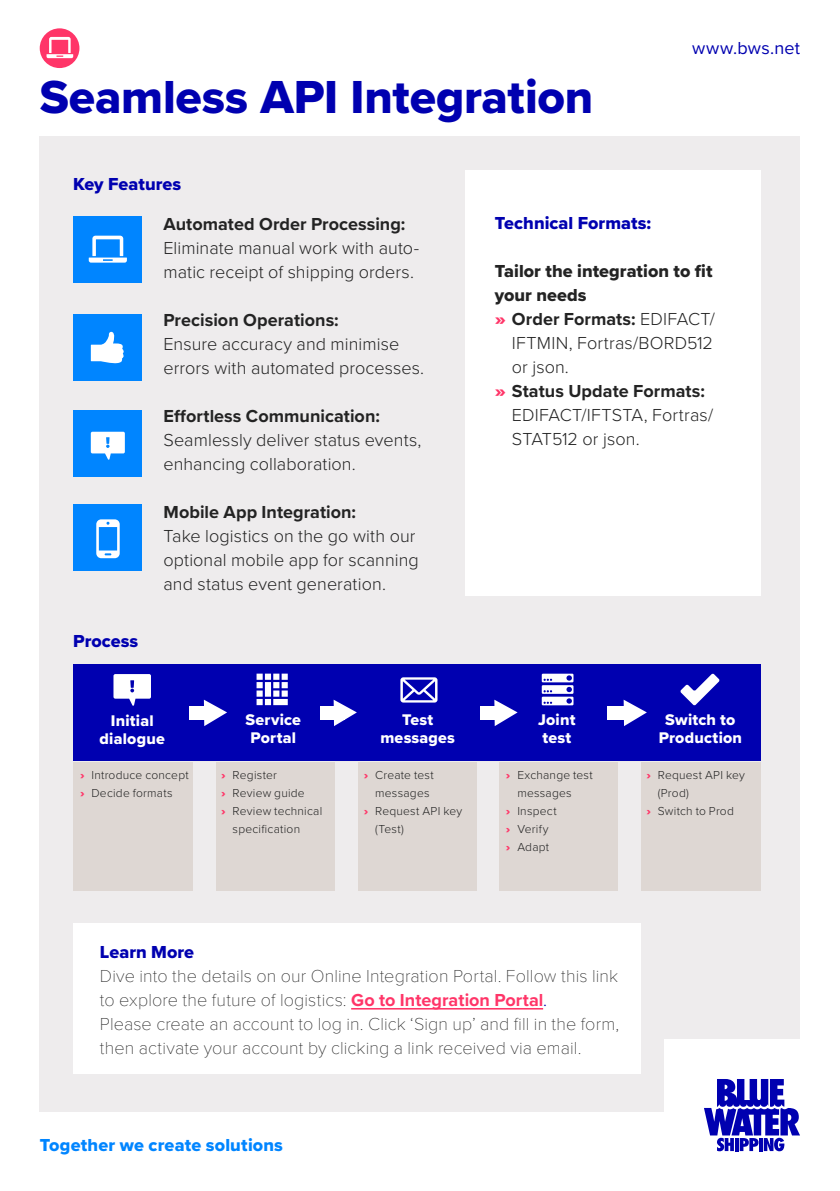
<style>
.page{position:relative;width:840px;height:1191px;background:#fff}
.page>*{position:absolute;margin:0;border:0;box-sizing:border-box;transform-origin:0 0}
.t1{font:48px "Proxima Nova Extrabld";letter-spacing:-.005em;color:#0000b0}
.Body{font:300 18px/24px "Proxima Nova";letter-spacing:.005em;color:#232323}
.Body-2{font:100 18px/24px "Proxima Nova T";letter-spacing:.005em;color:#232323}
.Body-3{font:700 18px "Proxima Nova";letter-spacing:.005em;color:#232323}
.Body-4{font:18px "Proxima Nova Extrabld";color:#0000b0}
.Body-5{font:18px/24px "Proxima Nova Extrabld";letter-spacing:.005em;color:#232323}
.TWCS{font:18px "Proxima Nova Extrabld";letter-spacing:.01em;color:#0085ff}
.Web{font:18px "Proxima Nova";letter-spacing:.015em;color:#0000b0}
.t2{font:16px/18px "Proxima Nova Extrabld";letter-spacing:.015em;color:#fff;text-align:center}
.t3{font:300 12px/18px "Proxima Nova";letter-spacing:.02em;color:#232323}
.s1{font-weight:900;color:#ff3568}
.s2{font-weight:700}
.s3{font-family:"Proxima Nova";font-weight:700;color:#ff3568}
.s4{font-family:"Proxima Nova";font-weight:300;color:#0000b0}
</style>
<div class="page">
<div style="left:40px;top:136px;width:759px;height:975px;background:#eeeced"></div>
<div style="left:40px;top:28px;width:39px;height:40px;background:#ff3568;border-radius:50%"></div>
<svg style="left:46px;top:37px;width:27px;height:21px"></svg>
<div style="left:73px;top:663px;width:687px;height:97px;background:#0000b0"></div>
<svg style="left:113px;top:674px;width:38px;height:32px"></svg>
<svg style="left:256px;top:673px;width:31px;height:32px"></svg>
<svg style="left:400px;top:677px;width:37px;height:25px"></svg>
<svg style="left:204px;top:699px;width:23px;height:27px"></svg>
<div style="left:189px;top:706px;width:24px;height:13px;background:#fff"></div>
<svg style="left:333px;top:699px;width:23px;height:27px"></svg>
<div style="left:320px;top:706px;width:25px;height:13px;background:#fff"></div>
<svg style="left:494px;top:699px;width:23px;height:27px"></svg>
<div style="left:480px;top:706px;width:25px;height:13px;background:#fff"></div>
<svg style="left:623px;top:699px;width:23px;height:27px"></svg>
<div style="left:606px;top:706px;width:25px;height:13px;background:#fff"></div>
<svg style="left:541px;top:673px;width:32px;height:32px"></svg>
<svg style="left:680px;top:673px;width:39px;height:32px"></svg>
<div style="left:73px;top:761px;width:120px;height:129px;background:#ded7d3"></div>
<div style="left:216px;top:761px;width:119px;height:129px;background:#ded7d3"></div>
<div style="left:358px;top:761px;width:119px;height:129px;background:#ded7d3"></div>
<div style="left:499px;top:761px;width:119px;height:129px;background:#ded7d3"></div>
<div style="left:640px;top:761px;width:120px;height:129px;background:#ded7d3"></div>
<div style="left:73px;top:923px;width:567px;height:150px;background:#fff"></div>
<hr style="left:351px;top:1008px;width:192px;height:1px;background:#ff3568">
<div style="left:73px;top:505px;width:68px;height:66px;background:#0085ff"></div>
<svg style="left:96px;top:519px;width:24px;height:39px"></svg>
<div style="left:73px;top:410px;width:68px;height:66px;background:#0085ff"></div>
<svg style="left:91px;top:432px;width:34px;height:28px"></svg>
<div style="left:73px;top:314px;width:68px;height:66px;background:#0085ff"></div>
<svg style="left:91px;top:332px;width:33px;height:32px"></svg>
<div style="left:73px;top:216px;width:68px;height:66px;background:#0085ff"></div>
<svg style="left:89px;top:236px;width:38px;height:27px"></svg>
<div style="left:465px;top:170px;width:295px;height:425px;background:#fff"></div>
<div style="left:663px;top:1039px;width:176px;height:152px;background:#fff"></div>
<svg style="left:704px;top:1079px;width:95px;height:72px"></svg>
<p class="t1" style="left:40px;top:62px;width:555px">Seamless API Integration</p>
<p class="Body-4" style="left:73px;top:171px;width:109px">Key Features</p>
<p class="Web" style="left:691px;top:34px;width:110px">www.bws.net</p>
<p class="Body-4" style="left:73px;top:627px;width:66px">Process</p>
<p class="Body-3" style="left:163px;top:211px;width:243px">Automated Order Processing:</p>
<p class="Body" style="left:163px;top:235px;width:257px">Eliminate manual work with auto&shy;matic receipt of shipping orders.</p>
<p class="Body-3" style="left:163px;top:307px;width:177px">Precision Operations:</p>
<p class="Body" style="left:163px;top:331px;width:262px">Ensure accuracy and minimise errors with automated processes.</p>
<p class="Body-3" style="left:163px;top:403px;width:218px">Effortless Communication:</p>
<p class="Body" style="left:163px;top:427px;width:259px">Seamlessly deliver status events, enhancing collaboration.</p>
<p class="Body-3" style="left:163px;top:499px;width:194px">Mobile App Integration:</p>
<p class="Body" style="left:163px;top:523px;width:257px">Take logistics on the go with our optional mobile app for scanning and status event generation.</p>
<p class="t2" style="left:111px;top:711px;width:44px">Initial</p>
<p class="t2" style="left:100px;top:729px;width:67px">dialogue</p>
<p class="t3" style="left:80px;top:765px;width:110px"><span class="s1">›</span> Introduce concept</p>
<p class="t3" style="left:80px;top:783px;width:94px"><span class="s1">›</span> Decide formats</p>
<p class="t2" style="left:245px;top:710px;width:57px">Service<br>Portal</p>
<p class="t2" style="left:402px;top:710px;width:33px">Test</p>
<p class="t2" style="left:380px;top:728px;width:76px">messages</p>
<p class="t3" style="left:221px;top:765px;width:57px"><span class="s1">›</span> Register</p>
<p class="t3" style="left:221px;top:783px;width:85px"><span class="s1">›</span> Review guide</p>
<p class="t3" style="left:232px;top:801px;width:91px;text-indent:-11px"><span class="s1">›</span> Review technical specification</p>
<p class="t3" style="left:375px;top:765px;width:60px;text-indent:-11px"><span class="s1">›</span> Create test messages</p>
<p class="t3" style="left:375px;top:801px;width:88px;text-indent:-11px"><span class="s1">›</span> Request API key (Test)</p>
<p class="Body-4" style="left:494px;top:210px;width:158px">Technical Formats:</p>
<p class="Body-5" style="left:494px;top:259px;width:219px">Tailor the integration to fit your needs</p>
<p class="Body" style="left:511px;top:306px;width:204px;text-align:justify;text-indent:-17px"><span class="s1">»</span> <span class="s2">Order Formats:</span> EDIFACT/ IFTMIN, Fortras/BORD512 or json.</p>
<p class="Body" style="left:511px;top:378px;width:203px;text-indent:-17px"><span class="s1">»</span> <span class="s2">Status Update Formats:<br></span>EDIFACT/IFTSTA, Fortras/<br>STAT512 or json.</p>
<p class="t2" style="left:538px;top:710px;width:39px">Joint</p>
<p class="t2" style="left:542px;top:728px;width:30px">test</p>
<p class="t3" style="left:517px;top:765px;width:77px;text-indent:-11px"><span class="s1">›</span> Exchange test messages</p>
<p class="t3" style="left:505px;top:801px;width:52px"><span class="s1">›</span> Inspect</p>
<p class="t3" style="left:505px;top:819px;width:44px"><span class="s1">›</span> Verify</p>
<p class="t3" style="left:505px;top:837px;width:45px"><span class="s1">›</span> Adapt</p>
<p class="t2" style="left:665px;top:710px;width:72px">Switch to</p>
<p class="t2" style="left:658px;top:728px;width:85px">Production</p>
<p class="t3" style="left:657px;top:765px;width:88px;text-indent:-11px"><span class="s1">›</span> Request API key (Prod)</p>
<p class="t3" style="left:646px;top:801px;width:89px"><span class="s1">›</span> Switch to Prod</p>
<p class="Body-4" style="left:100px;top:938px;width:96px">Learn More</p>
<p class="Body-2" style="left:100px;top:963px;width:519px">Dive into the details on our Online Integration Portal. Follow this link to explore the future of logistics: <span class="s3">Go to Integration Portal</span><span class="s4">.</span></p>
<p class="Body-2" style="left:100px;top:1011px;width:520px">Please create an account to log in. Click ‘Sign up’ and fill in the form, then activate your account by clicking a link received via email.</p>
<p class="TWCS" style="left:40px;top:1131px;width:245px">Together we create solutions</p>
</div>
